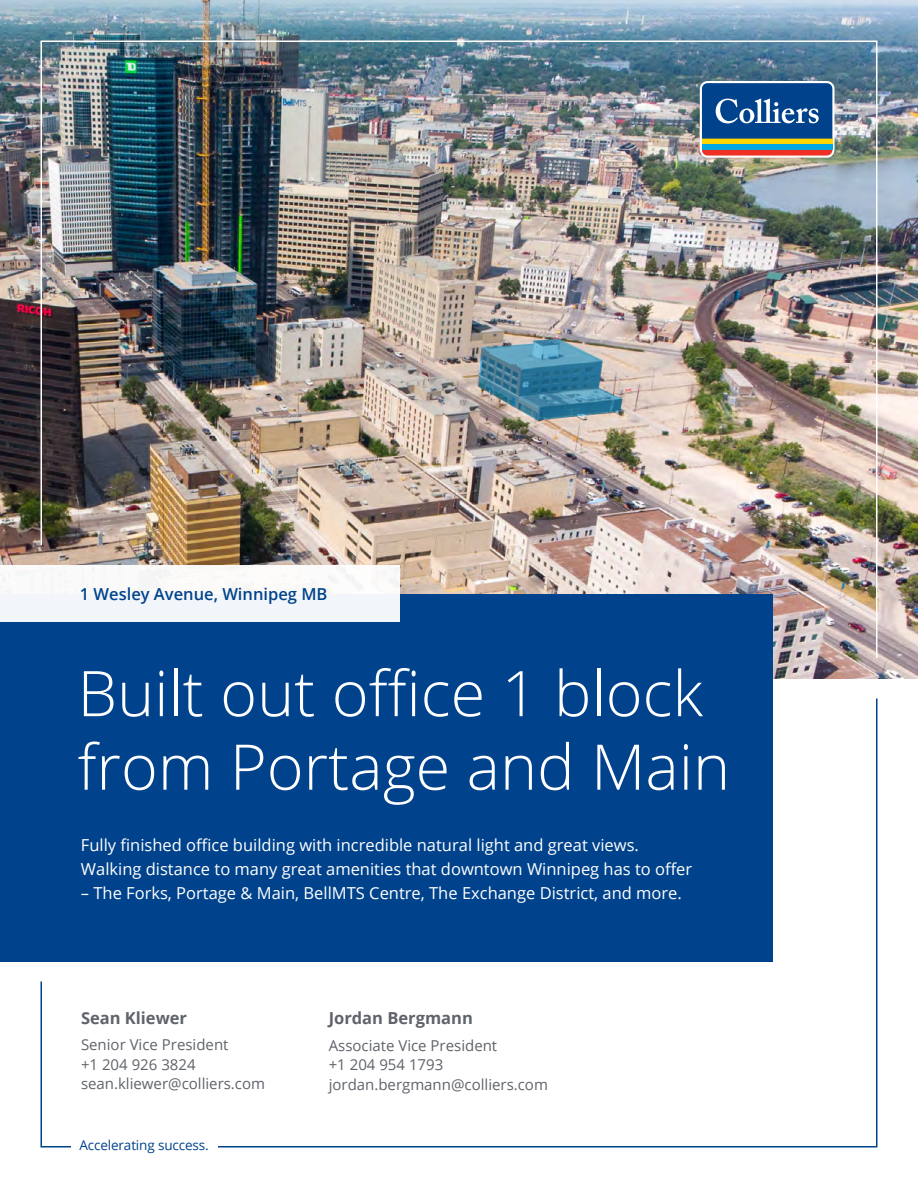
<style>
.page{position:relative;width:918px;height:1188px;background:#fff}
.page>*{position:absolute;margin:0;border:0;box-sizing:border-box;transform-origin:0 0}
.t1{font:300 63px/73.5px "Open Sans";color:#fff}
.t2{font:16.5px/24px "Open Sans";color:#fff}
.t3{font:700 16.5px "Open Sans";color:#5f636a}
.t4{font:600 16.5px "Open Sans";color:#00438c}
.t5{font:15px/19.5px "Open Sans";color:#5f636a}
.t6{font:13.5px "Open Sans";letter-spacing:-.01em;color:#00438c}
</style>
<div class="page">
<img style="left:0;top:0;width:918px;height:678px">
<svg style="left:40px;top:697px;width:838px;height:451px"></svg>
<img style="left:40px;top:40px;width:838px;height:619px">
<div style="left:71px;top:1140px;width:146px;height:10px;background:#fff"></div>
<div style="left:0;top:594px;width:772px;height:367px;background:#00438c"></div>
<div style="left:0;top:566px;width:400px;height:56px;background:#f3f5f9"></div>
<svg style="left:700px;top:81px;width:135px;height:77px"></svg>
<div style="left:702px;top:144px;width:130px;height:6px;background:#00a8e4"></div>
<div style="left:702px;top:139px;width:130px;height:5px;background:#ffd600"></div>
<svg style="left:702px;top:150px;width:130px;height:6px"></svg>
<svg style="left:702px;top:83px;width:130px;height:56px"></svg>
<p class="t4" style="left:80px;top:583px;width:249px">1 Wesley Avenue, Winnipeg MB</p>
<h1 class="t1" style="left:78px;top:655px;width:654px">Built out office 1 block from Portage and Main</h1>
<p class="t2" style="left:81px;top:833px;width:613px">Fully finished office building with incredible natural light and great views.<br>Walking distance to many great amenities that downtown Winnipeg has to offer</p>
<p class="t2" style="left:81px;top:881px;width:603px">– The Forks, Portage &amp; Main, BellMTS Centre, The Exchange District, and more.</p>
<p class="t3" style="left:81px;top:1007px;width:108px">Sean Kliewer</p>
<p class="t5" style="left:81px;top:1035px;width:186px">Senior Vice President<br>+1 204 926 3824 sean.kliewer@colliers.com</p>
<p class="t6" style="left:79px;top:1136px;width:131px">Accelerating success.</p>
<p class="t3" style="left:329px;top:1007px;width:146px">Jordan Bergmann</p>
<p class="t5" style="left:329px;top:1035px;width:221px">Associate Vice President<br>+1 204 954 1793 jordan.bergmann@colliers.com</p>
</div>
